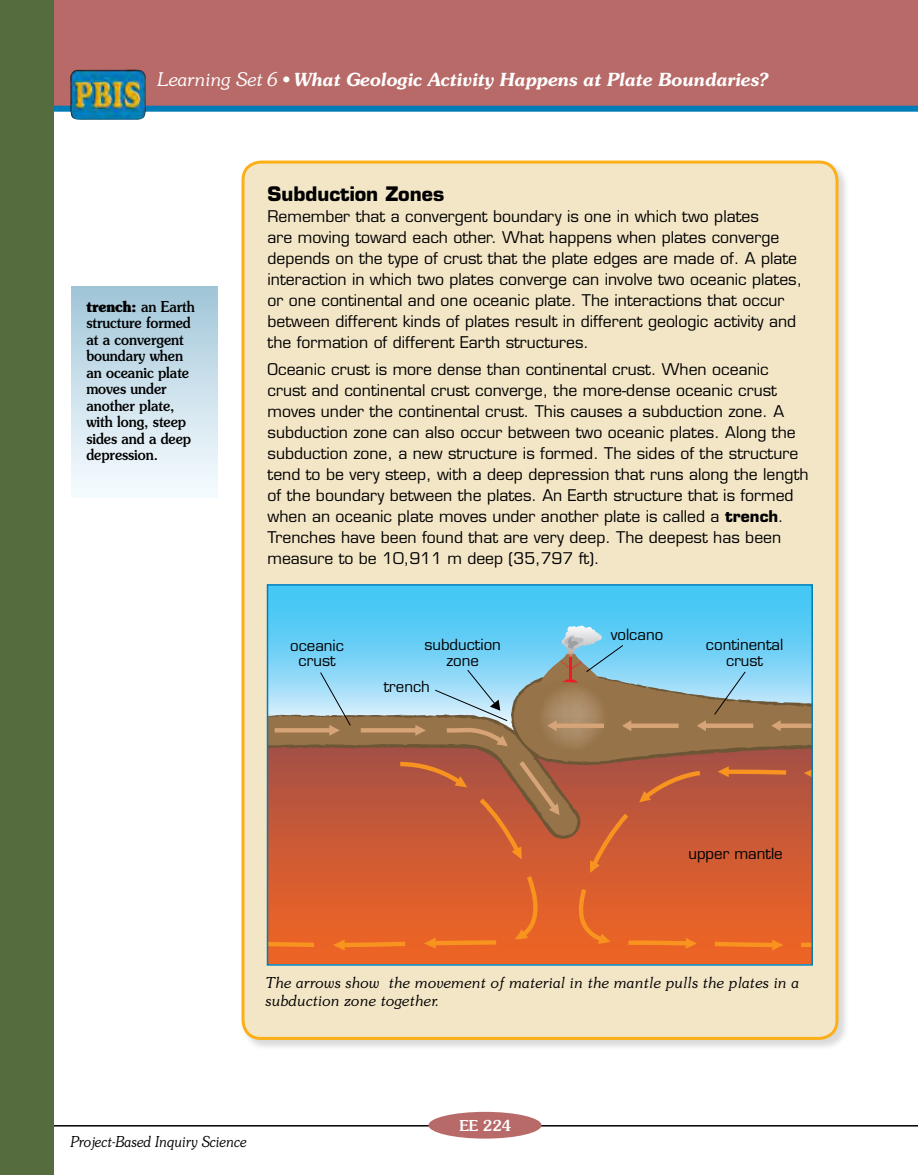
<style>
.page{position:relative;width:918px;height:1175px;background:#fff}
.page>*{position:absolute;margin:0;border:0;box-sizing:border-box;transform-origin:0 0}
.t1{font:700 19.5px "Eurostile";color:#000}
.t2{font:italic 600 18px "Souvenir";letter-spacing:-.015em;color:#fff}
.t3{font:15.75px/21px "Eurostile";color:#000}
.t4{font:500 15px/16.5px "Souvenir";color:#000;scale:.9 1}
.t5{font:italic 300 15px/18px "Souvenir";color:#000}
.t6{font:15px/16.5px "Eurostile";color:#000;text-align:center}
.t7{font:italic 300 15px "Souvenir";color:#000;scale:.9 1}
.t8{font:500 15px "Souvenir";color:#fff}
.s1{font-weight:300;font-size:18.75px}
.s2{font-weight:700}
</style>
<div class="page">
<div style="left:0;top:0;width:918px;height:109px;background:#b76a68"></div>
<div style="left:14px;top:106px;width:904px;height:6px;background:#007db6"></div>
<img style="left:70px;top:70px;width:77px;height:50px">
<hr style="left:0;top:1125px;width:918px;height:1px;background:#000">
<div style="left:0;top:0;width:54px;height:1174px;background:#556c3e"></div>
<div style="left:428px;top:1111px;width:114px;height:27px;background:#b76a68;border-radius:50%"></div>
<div style="left:241px;top:160px;width:614px;height:896px;background:#000;opacity:.15"></div>
<div style="left:243px;top:162px;width:594px;height:876px;background:#f3e6c7;border-radius:18px"></div>
<div style="left:242px;top:160px;width:596px;height:880px;border:3px solid #fcaf17;border-radius:18px"></div>
<div style="left:268px;top:585px;width:544px;height:144px;background:#4ac8f5"></div>
<div style="left:268px;top:746px;width:544px;height:217px;background:#ec6424"></div>
<svg style="left:270px;top:625px;width:540px;height:325px"></svg>
<div style="left:267px;top:584px;width:546px;height:381px;border:2px solid #007db6"></div>
<div style="left:72px;top:286px;width:145px;height:211px;background:linear-gradient(to bottom,#a1c6d9,#f8fdff)"></div>
<p class="t2" style="left:157px;top:68px;width:612px"><span class="s1">Learning Set 6</span> • What Geologic Activity Happens at Plate Boundaries?</p>
<p class="t4" style="left:86px;top:298px;width:122px"><span class="s2">trench:</span> an Earth structure formed at a convergent boundary when an oceanic plate moves under another plate, with long, steep sides and a deep depression.</p>
<p class="t1" style="left:268px;top:181px;width:178px">Subduction Zones</p>
<p class="t3" style="left:268px;top:206px;width:536px">Remember that a convergent boundary is one in which two plates<br>are moving toward each other. What happens when plates converge depends on the type of crust that the plate edges are made of. A plate interaction in which two plates converge can involve two oceanic plates, or one continental and one oceanic plate. The interactions that occur between different kinds of plates result in different geologic activity and the formation of different Earth structures.</p>
<p class="t3" style="left:268px;top:358px;width:542px">Oceanic crust is more dense than continental crust. When oceanic crust and continental crust converge, the more-dense oceanic crust moves under the continental crust. This causes a subduction zone. A subduction zone can also occur between two oceanic plates. Along the subduction zone, a new structure is formed. The sides of the structure tend to be very steep, with a deep depression that runs along the length of the boundary between the plates. An Earth structure that is formed when an oceanic plate moves under another plate is called a <span class="s2">trench</span>.<br>Trenches have been found that are very deep. The deepest has been measure to be 10,911 m deep (35,797 ft).</p>
<p class="t6" style="left:290px;top:638px;width:55px;line-height:15px">oceanic crust</p>
<p class="t6" style="left:424px;top:636px;width:78px">subduction zone</p>
<p class="t6" style="left:384px;top:678px;width:48px">trench</p>
<p class="t6" style="left:611px;top:626px;width:54px">volcano</p>
<p class="t6" style="left:706px;top:636px;width:79px">continental crust</p>
<p class="t6" style="left:688px;top:845px;width:96px">upper mantle</p>
<p class="t5" style="left:266px;top:973px;width:535px">The arrows show the movement of material in the mantle pulls the plates in a subduction zone together.</p>
<p class="t7" style="left:70px;top:1132px;width:198px">Project-Based Inquiry Science</p>
<p class="t8" style="left:460px;top:1116px;width:53px">EE 224</p>
</div>
